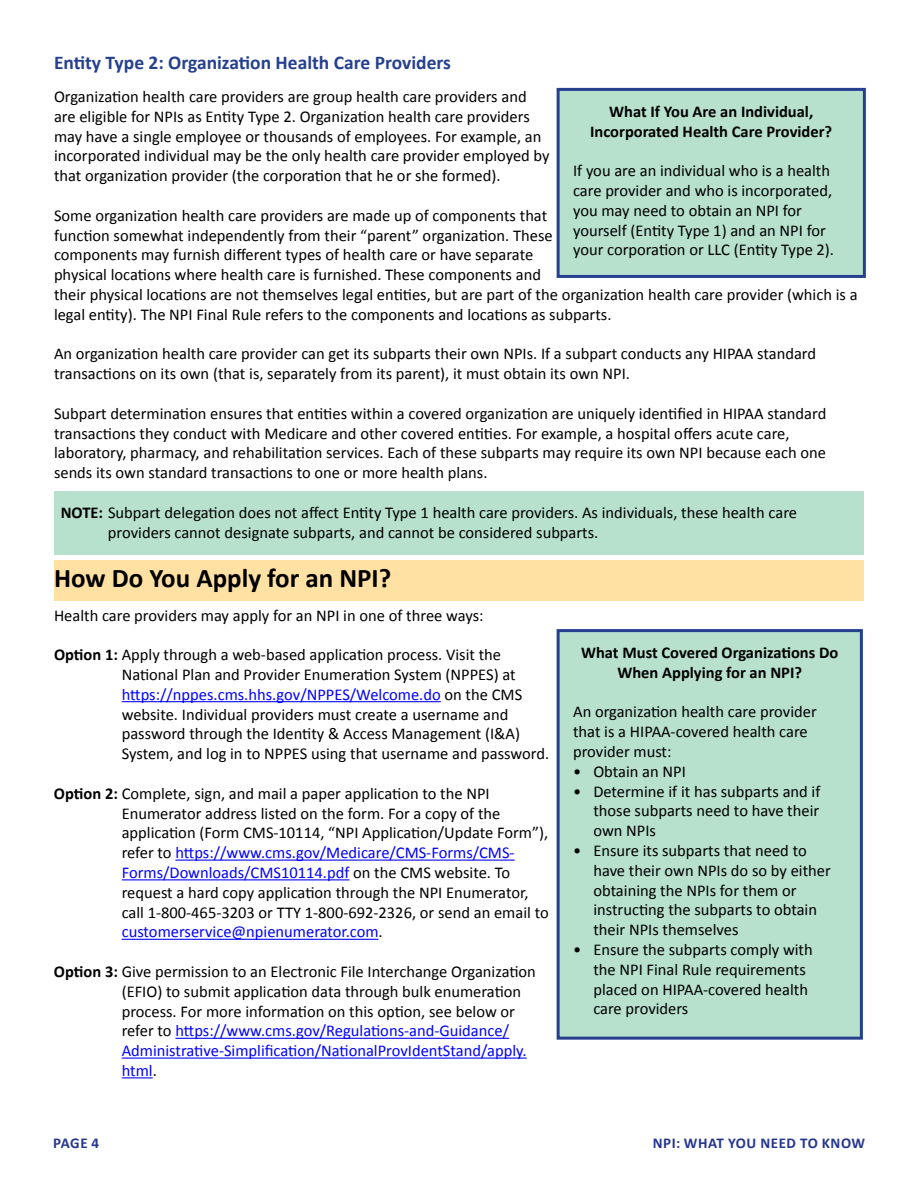
<style>
.page{position:relative;width:918px;height:1188px;background:#fff}
.page>*{position:absolute;margin:0;border:0;box-sizing:border-box;transform-origin:0 0}
.Heading_1{font:700 27px "Calibri";color:#000}
.Heading_2{font:700 19.5px "Calibri";color:#25408f}
.Note_Shading{font:16.5px/19.8px "Calibri";color:#000}
.Center{font:700 16.5px/19.8px "Calibri";color:#000;text-align:center}
.t1{font:700 15px "Calibri";letter-spacing:.04em;color:#25368f}
.s1{font-weight:700}
.s2{color:#00f}
</style>
<div class="page">
<div style="left:54px;top:492px;width:810px;height:63px;background:#b7e0cd"></div>
<div style="left:54px;top:560px;width:810px;height:41px;background:#ffe1a3"></div>
<hr style="left:122px;top:701px;width:319px;height:1px;background:#00f">
<hr style="left:175px;top:860px;width:340px;height:1px;background:#00f">
<hr style="left:122px;top:879px;width:228px;height:1px;background:#00f">
<hr style="left:122px;top:939px;width:257px;height:1px;background:#00f">
<hr style="left:175px;top:1038px;width:334px;height:1px;background:#00f">
<hr style="left:122px;top:1058px;width:405px;height:1px;background:#00f">
<hr style="left:122px;top:1077px;width:31px;height:1px;background:#00f">
<div style="left:558px;top:89px;width:306px;height:187px;background:#b7e0cd"></div>
<div style="left:557px;top:88px;width:309px;height:190px;border:3px solid #25408f"></div>
<div style="left:558px;top:631px;width:303px;height:407px;background:#b7e0cd"></div>
<div style="left:557px;top:629px;width:306px;height:411px;border:3px solid #25408f"></div>
<p class="Heading_2" style="left:54px;top:50px;width:398px">Entity Type 2: Organization Health Care Providers</p>
<p class="Note_Shading" style="left:54px;top:87px;width:497px">Organization health care providers are group health care providers and are eligible for NPIs as Entity Type 2. Organization health care providers may have a single employee or thousands of employees. For example, an incorporated individual may be the only health care provider employed by that organization provider (the corporation that he or she formed).</p>
<p class="Note_Shading" style="left:54px;top:205px;width:805px">Some organization health care providers are made up of components that<br>function somewhat independently from their “parent” organization. These<br>components may furnish different types of health care or have separate<br>physical locations where health care is furnished. These components and<br>their physical locations are not themselves legal entities, but are part of the organization health care provider (which is a legal entity). The NPI Final Rule refers to the components and locations as subparts.</p>
<p class="Note_Shading" style="left:54px;top:344px;width:764px">An organization health care provider can get its subparts their own NPIs. If a subpart conducts any HIPAA standard transactions on its own (that is, separately from its parent), it must obtain its own NPI.</p>
<p class="Note_Shading" style="left:54px;top:403px;width:774px">Subpart determination ensures that entities within a covered organization are uniquely identified in HIPAA standard transactions they conduct with Medicare and other covered entities. For example, a hospital offers acute care, laboratory, pharmacy, and rehabilitation services. Each of these subparts may require its own NPI because each one sends its own standard transactions to one or more health plans.</p>
<p class="Note_Shading" style="left:108px;top:502px;width:691px;text-indent:-47px"><span class="s1">NOTE:</span> Subpart delegation does not affect Entity Type 1 health care providers. As individuals, these health care providers cannot designate subparts, and cannot be considered subparts.</p>
<p class="Heading_1" style="left:54px;top:561px;width:339px">How Do You Apply for an NPI?</p>
<p class="Note_Shading" style="left:54px;top:605px;width:431px">Health care providers may apply for an NPI in one of three ways:</p>
<p class="Note_Shading" style="left:122px;top:645px;width:429px;text-indent:-68px"><span class="s1">Option 1:</span> Apply through a web-based application process. Visit the National Plan and Provider Enumeration System (NPPES) at <span class="s2">https://nppes.cms.hhs.gov/NPPES/Welcome.do</span> on the CMS website. Individual providers must create a username and password through the Identity &amp; Access Management (I&amp;A)<br>System, and log in to NPPES using that username and password.</p>
<p class="Note_Shading" style="left:122px;top:784px;width:429px;text-indent:-68px"><span class="s1">Option 2:</span> Complete, sign, and mail a paper application to the NPI Enumerator address listed on the form. For a copy of the application (Form CMS-10114, “NPI Application/Update Form”), refer to <span class="s2">https://www.cms.gov/Medicare/CMS-Forms/CMS-Forms/Downloads/CMS10114.pdf</span> on the CMS website. To request a hard copy application through the NPI Enumerator, call 1-800-465-3203 or TTY 1-800-692-2326, or send an email to <span class="s2">customerservice@npienumerator.com</span>.</p>
<p class="Note_Shading" style="left:122px;top:962px;width:416px;text-indent:-68px"><span class="s1">Option 3:</span> Give permission to an Electronic File Interchange Organization (EFIO) to submit application data through bulk enumeration process. For more information on this option, see below or refer to <span class="s2">https://www.cms.gov/Regulations-and-Guidance/ Administrative-Simplification/NationalProvIdentStand/apply. html</span>.</p>
<p class="Center" style="left:590px;top:101px;width:244px">What If You Are an Individual,<br>Incorporated Health Care Provider?</p>
<p class="Note_Shading" style="left:573px;top:161px;width:263px">If you are an individual who is a health care provider and who is incorporated, you may need to obtain an NPI for yourself (Entity Type 1) and an NPI for your corporation or LLC (Entity Type 2).</p>
<p class="Center" style="left:581px;top:643px;width:259px">What Must Covered Organizations Do<br>When Applying for an NPI?</p>
<p class="Note_Shading" style="left:573px;top:702px;width:245px">An organization health care provider that is a HIPAA-covered health care provider must:</p>
<p class="Note_Shading" style="left:573px;top:761px;width:114px">• Obtain an NPI</p>
<p class="Note_Shading" style="left:593px;top:781px;width:229px;text-align:justify;text-indent:-20px">• Determine if it has subparts and if those subparts need to have their own NPIs</p>
<p class="Note_Shading" style="left:593px;top:841px;width:239px;text-indent:-20px">• Ensure its subparts that need to have their own NPIs do so by either obtaining the NPIs for them or instructing the subparts to obtain their NPIs themselves</p>
<p class="Note_Shading" style="left:593px;top:940px;width:221px;text-indent:-20px">• Ensure the subparts comply with the NPI Final Rule requirements placed on HIPAA-covered health care providers</p>
<p class="t1" style="left:53px;top:1134px;width:47px">PAGE 4</p>
<p class="t1" style="left:653px;top:1134px;width:214px">NPI: WHAT YOU NEED TO KNOW</p>
</div>
